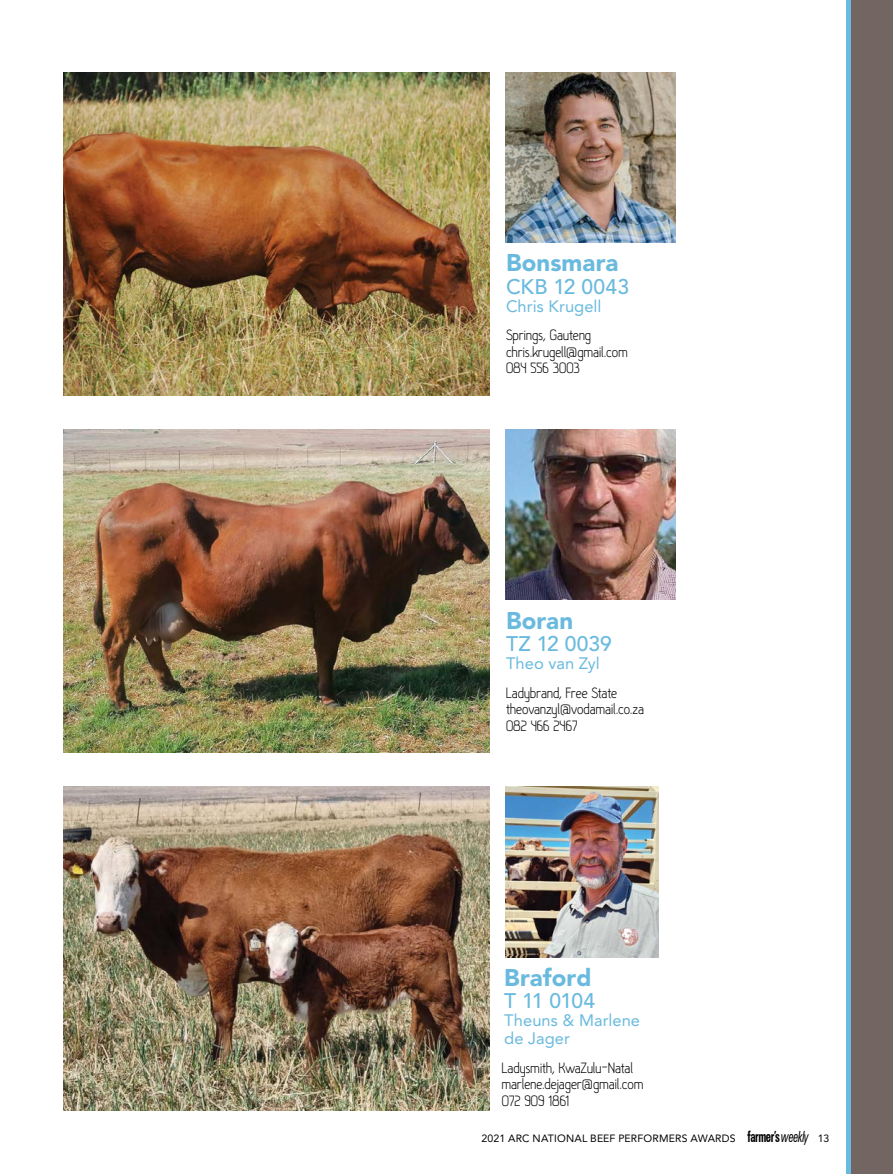
<style>
.page{position:relative;width:893px;height:1174px;background:#fff}
.page>*{position:absolute;margin:0;border:0;box-sizing:border-box;transform-origin:0 0}
.t1{font:900 24px "Avenir LT Std";letter-spacing:.005em;color:#69bade}
.t2{font:500 21px "Avenir LT Std";letter-spacing:-.005em;color:#69bade}
.t3{font:300 16.5px/16.5px "Hallosans";letter-spacing:-.015em;color:#000}
.t4{font:16.5px/18px "Avenir LT Std";letter-spacing:.005em;color:#69bade}
.t5{font:10.5px "Avenir LT Std";letter-spacing:.015em;color:#000}
.s1{font-family:"Zurich BT";font-weight:700;font-stretch:condensed;font-size:15.45px}
.s2{font-family:"Zurich BT";font-style:italic;font-stretch:condensed;font-size:15.45px}
</style>
<div class="page">
<img style="left:64px;top:72px;width:425px;height:323px">
<img style="left:64px;top:429px;width:425px;height:324px">
<img style="left:506px;top:72px;width:170px;height:170px">
<img style="left:506px;top:429px;width:170px;height:171px">
<div style="left:850px;top:0;width:43px;height:1174px;background:#726562"></div>
<img style="left:64px;top:787px;width:425px;height:323px">
<img style="left:506px;top:787px;width:153px;height:170px">
<hr style="left:846px;top:0;width:4px;height:1174px;background:#69bade">
<p class="t1" style="left:506px;top:248px;width:114px">Bonsmara</p>
<p class="t2" style="left:506px;top:274px;width:125px">CKB 12 0043</p>
<p class="t4" style="left:506px;top:297px;width:97px">Chris Krugell</p>
<p class="t3" style="left:506px;top:327px;width:124px">Springs, Gauteng chris.krugell@gmail.com<br>084 556 3003</p>
<p class="t1" style="left:506px;top:605px;width:69px">Boran</p>
<p class="t2" style="left:506px;top:631px;width:107px">TZ 12 0039</p>
<p class="t4" style="left:506px;top:654px;width:95px">Theo van Zyl</p>
<p class="t3" style="left:506px;top:684px;width:140px">Ladybrand, Free State theovanzyl@vodamail.co.za<br>082 466 2467</p>
<p class="t1" style="left:504px;top:963px;width:89px">Braford</p>
<p class="t2" style="left:504px;top:989px;width:92px">T 11 0104</p>
<p class="t4" style="left:504px;top:1011px;width:137px">Theuns &amp; Marlene de Jager</p>
<p class="t3" style="left:502px;top:1059px;width:144px">Ladysmith, KwaZulu-Natal marlene.dejager@gmail.com<br>072 909 1861</p>
<p class="t5" style="left:482px;top:1132px;width:349px">2021 ARC NATIONAL BEEF PERFORMERS AWARDS <span class="s1">farmer’s</span><span class="s2">weekly</span> 13</p>
</div>
